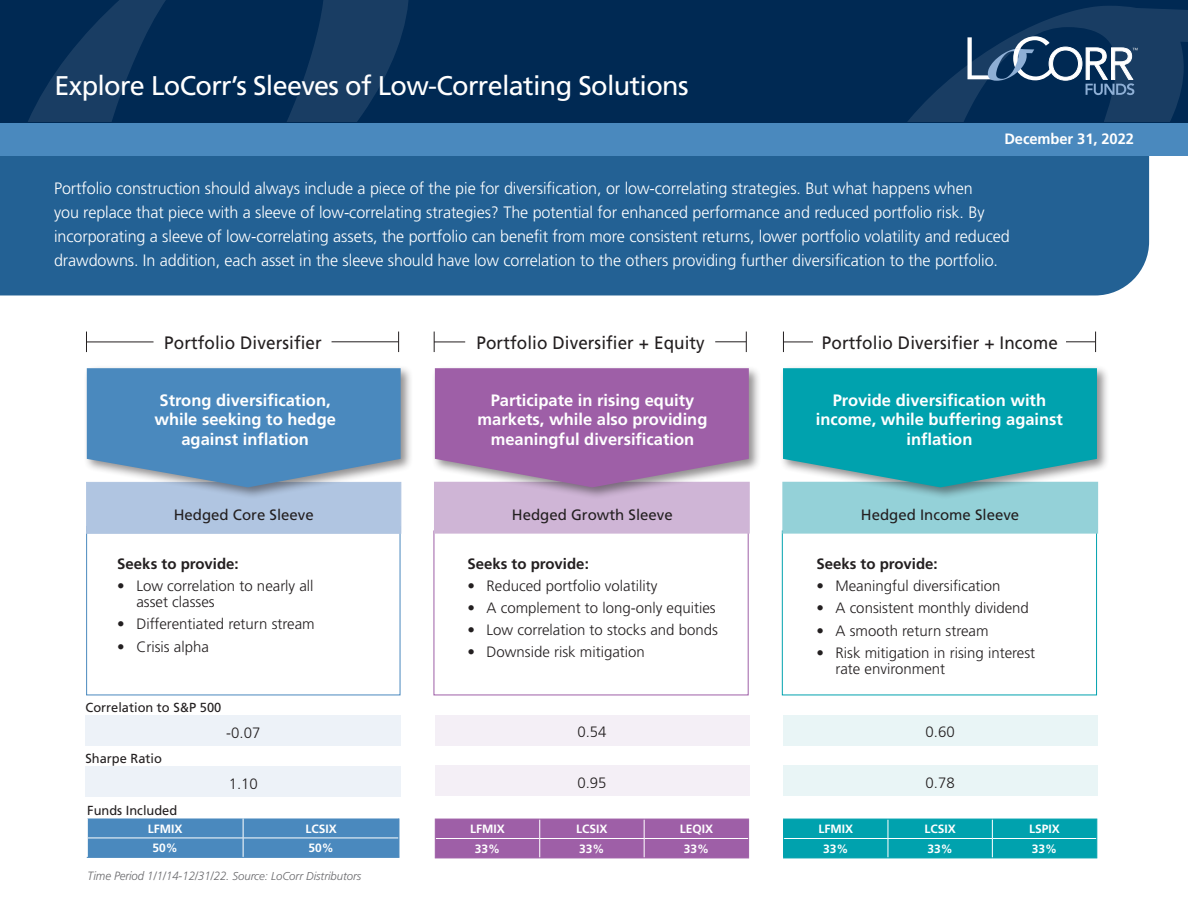
<style>
.page{position:relative;width:1188px;height:918px;background:#fff}
.page>*{position:absolute;margin:0;border:0;box-sizing:border-box;transform-origin:0 0}
.t1{font:27px "Frutiger";letter-spacing:-.025em;color:#fff}
.t2{font:18px "Frutiger";letter-spacing:.005em;color:#231f20;scale:.95 1}
.t3{font:300 16.5px/24px "Frutiger";letter-spacing:-.005em;color:#fff}
.t4{font:700 16.5px/19.5px "Frutiger";color:#fff;text-align:center}
.t5{font:300 15px/16.4px "Frutiger";color:#231f20}
.t6{font:15px "Frutiger";color:#231f20}
.t7{font:700 15px "Frutiger";color:#231f20}
.t8{font:700 15px "Frutiger";letter-spacing:-.005em;color:#fff}
.t9{font:13.2px "Frutiger";color:#231f20}
.t10{font:700 12px "Frutiger";color:#fff}
.t11{font:italic 300 12px "Frutiger";letter-spacing:-.005em;color:#69696c;scale:.95 1}
.s1{font-size:11.4px}
</style>
<div class="page">
<div style="left:0;top:156px;width:1149px;height:139px;background:#236194"></div>
<div style="left:0;top:0;width:1188px;height:126px;background:#002953"></div>
<svg style="left:28px;top:0;width:381px;height:122px"></svg>
<svg style="left:907px;top:6px;width:281px;height:116px"></svg>
<div style="left:782px;top:531px;width:315px;height:164px;background:#fff;border:1px solid #00a2ae"></div>
<hr style="left:435px;top:858px;width:105px;height:1px;background:#9e5fa7">
<hr style="left:540px;top:858px;width:104px;height:1px;background:#9e5fa7">
<hr style="left:644px;top:858px;width:105px;height:1px;background:#9e5fa7">
<div style="left:435px;top:819px;width:314px;height:39px;background:#9e5fa7"></div>
<hr style="left:783px;top:858px;width:105px;height:1px;background:#00a2ae">
<hr style="left:888px;top:858px;width:104px;height:1px;background:#00a2ae">
<hr style="left:992px;top:858px;width:105px;height:1px;background:#00a2ae">
<div style="left:783px;top:819px;width:314px;height:39px;background:#00a2ae"></div>
<hr style="left:87px;top:857px;width:156px;height:1px;background:#4a89be">
<svg style="left:87px;top:818px;width:312px;height:39px;background:#538fc1"></svg>
<hr style="left:243px;top:857px;width:156px;height:1px;background:#4a89be">
<div style="left:86px;top:482px;width:315px;height:52px;background:#b0c5e1"></div>
<div style="left:782px;top:482px;width:316px;height:52px;background:#94d1d8;border:1px solid #94d1d8"></div>
<div style="left:434px;top:482px;width:316px;height:52px;background:#cfb5d6;border:1px solid #cfb5d6"></div>
<div style="left:83px;top:365px;width:331px;height:135px;background:#231f20;opacity:.5"></div>
<svg style="left:87px;top:368px;width:314px;height:119px;background:#5890c0"></svg>
<div style="left:431px;top:365px;width:331px;height:135px;background:#231f20;opacity:.5"></div>
<svg style="left:435px;top:368px;width:314px;height:119px;background:#a36bab"></svg>
<div style="left:780px;top:365px;width:330px;height:135px;background:#231f20;opacity:.5"></div>
<svg style="left:783px;top:368px;width:314px;height:119px;background:#16a7b2"></svg>
<svg style="left:783px;top:332px;width:1px;height:20px"></svg>
<svg style="left:86px;top:332px;width:1px;height:20px"></svg>
<svg style="left:434px;top:332px;width:1px;height:20px"></svg>
<svg style="left:398px;top:332px;width:1px;height:20px"></svg>
<svg style="left:746px;top:332px;width:1px;height:20px"></svg>
<svg style="left:1066px;top:332px;width:30px;height:20px"></svg>
<hr style="left:332px;top:342px;width:66px;height:1px;background:#231f20">
<hr style="left:715px;top:342px;width:31px;height:1px;background:#231f20">
<div style="left:86px;top:716px;width:315px;height:30px;background:#edf2f8"></div>
<div style="left:435px;top:715px;width:314px;height:31px;background:#f4eff6"></div>
<div style="left:783px;top:715px;width:314px;height:31px;background:#e9f5f6"></div>
<div style="left:86px;top:766px;width:315px;height:31px;background:#edf2f8"></div>
<div style="left:435px;top:765px;width:314px;height:31px;background:#f4eff6"></div>
<div style="left:783px;top:765px;width:314px;height:31px;background:#e9f5f6"></div>
<hr style="left:783px;top:342px;width:30px;height:1px;background:#231f20">
<hr style="left:86px;top:342px;width:68px;height:1px;background:#231f20">
<hr style="left:434px;top:342px;width:31px;height:1px;background:#231f20">
<div style="left:0;top:123px;width:1188px;height:33px;background:#4a89be"></div>
<h1 class="t1" style="left:55px;top:70px;width:636px">Explore LoCorr’s Sleeves of Low-Correlating Solutions</h1>
<p class="t8" style="left:1004px;top:130px;width:131px">December 31, 2022</p>
<p class="t3" style="left:54px;top:177px;width:957px">Portfolio construction should always include a piece of the pie for diversification, or low-correlating strategies. But what happens when<br>you replace that piece with a sleeve of low-correlating strategies? The potential for enhanced performance and reduced portfolio risk. By incorporating a sleeve of low-correlating assets, the portfolio can benefit from more consistent returns, lower portfolio volatility and reduced drawdowns. In addition, each asset in the sleeve should have low correlation to the others providing further diversification to the portfolio.</p>
<p class="t2" style="left:164px;top:332px;width:167px">Portfolio Diversifier</p>
<p class="t2" style="left:477px;top:332px;width:242px">Portfolio Diversifier + Equity</p>
<p class="t2" style="left:822px;top:332px;width:250px">Portfolio Diversifier + Income</p>
<p class="t4" style="left:154px;top:390px;width:183px">Strong diversification, while seeking to hedge against inflation</p>
<p class="t4" style="left:478px;top:390px;width:231px">Participate in rising equity markets, while also providing meaningful diversification</p>
<p class="t4" style="left:816px;top:390px;width:249px">Provide diversification with income, while buffering against inflation</p>
<p class="t6" style="left:174px;top:506px;width:142px">Hedged Core Sleeve</p>
<p class="t6" style="left:512px;top:506px;width:162px">Hedged Growth Sleeve</p>
<p class="t6" style="left:861px;top:506px;width:160px">Hedged Income Sleeve</p>
<p class="t7" style="left:117px;top:555px;width:123px">Seeks to provide:</p>
<p class="t5" style="left:136px;top:578px;width:179px;text-indent:-19px">• Low correlation to nearly all asset classes</p>
<p class="t5" style="left:117px;top:616px;width:199px">• Differentiated return stream</p>
<p class="t5" style="left:117px;top:639px;width:93px">• Crisis alpha</p>
<p class="t9" style="left:86px;top:700px;width:137px">Correlation to S&amp;P 500</p>
<p class="t7" style="left:467px;top:555px;width:123px">Seeks to provide:</p>
<p class="t5" style="left:467px;top:578px;width:191px">• Reduced portfolio volatility</p>
<p class="t5" style="left:467px;top:600px;width:250px">• A complement to long-only equities</p>
<p class="t5" style="left:467px;top:622px;width:252px">• Low correlation to stocks and bonds</p>
<p class="t5" style="left:467px;top:644px;width:179px">• Downside risk mitigation</p>
<p class="t7" style="left:816px;top:555px;width:123px">Seeks to provide:</p>
<p class="t5" style="left:816px;top:578px;width:186px">• Meaningful diversification</p>
<p class="t5" style="left:816px;top:600px;width:214px">• A consistent monthly dividend</p>
<p class="t5" style="left:816px;top:623px;width:174px">• A smooth return stream</p>
<p class="t5" style="left:835px;top:645px;width:201px;text-indent:-19px">• Risk mitigation in rising interest rate environment</p>
<p class="t9" style="left:86px;top:751px;width:78px">Sharpe Ratio</p>
<p class="t5" style="left:226px;top:725px;width:36px">-0.07</p>
<p class="t5" style="left:577px;top:724px;width:31px">0.54</p>
<p class="t5" style="left:926px;top:724px;width:31px">0.60</p>
<p class="t5" style="left:229px;top:775px;width:31px">1.10</p>
<p class="t5" style="left:577px;top:775px;width:31px">0.95</p>
<p class="t5" style="left:926px;top:775px;width:31px">0.78</p>
<p class="t9" style="left:87px;top:802px;width:92px">Funds Included</p>
<p class="t10" style="left:148px;top:821px;width:36px">LFMIX</p>
<p class="t10" style="left:305px;top:821px;width:33px">LCSIX</p>
<p class="t10" style="left:153px;top:841px;width:27px">50%</p>
<p class="t10" style="left:308px;top:841px;width:27px">50%</p>
<p class="t11" style="left:88px;top:869px;width:290px">Time Period 1/1/14-12/31/22. <span class="s1">Source: LoCorr Distributors</span></p>
<p class="t10" style="left:470px;top:822px;width:36px">LFMIX</p>
<p class="t10" style="left:576px;top:822px;width:33px">LCSIX</p>
<p class="t10" style="left:680px;top:822px;width:35px">LEQIX</p>
<p class="t10" style="left:475px;top:842px;width:27px">33%</p>
<p class="t10" style="left:579px;top:842px;width:27px">33%</p>
<p class="t10" style="left:684px;top:842px;width:27px">33%</p>
<p class="t10" style="left:818px;top:822px;width:36px">LFMIX</p>
<p class="t10" style="left:924px;top:822px;width:33px">LCSIX</p>
<p class="t10" style="left:1029px;top:822px;width:32px">LSPIX</p>
<p class="t10" style="left:823px;top:842px;width:27px">33%</p>
<p class="t10" style="left:927px;top:842px;width:27px">33%</p>
<p class="t10" style="left:1032px;top:842px;width:27px">33%</p>
</div>
